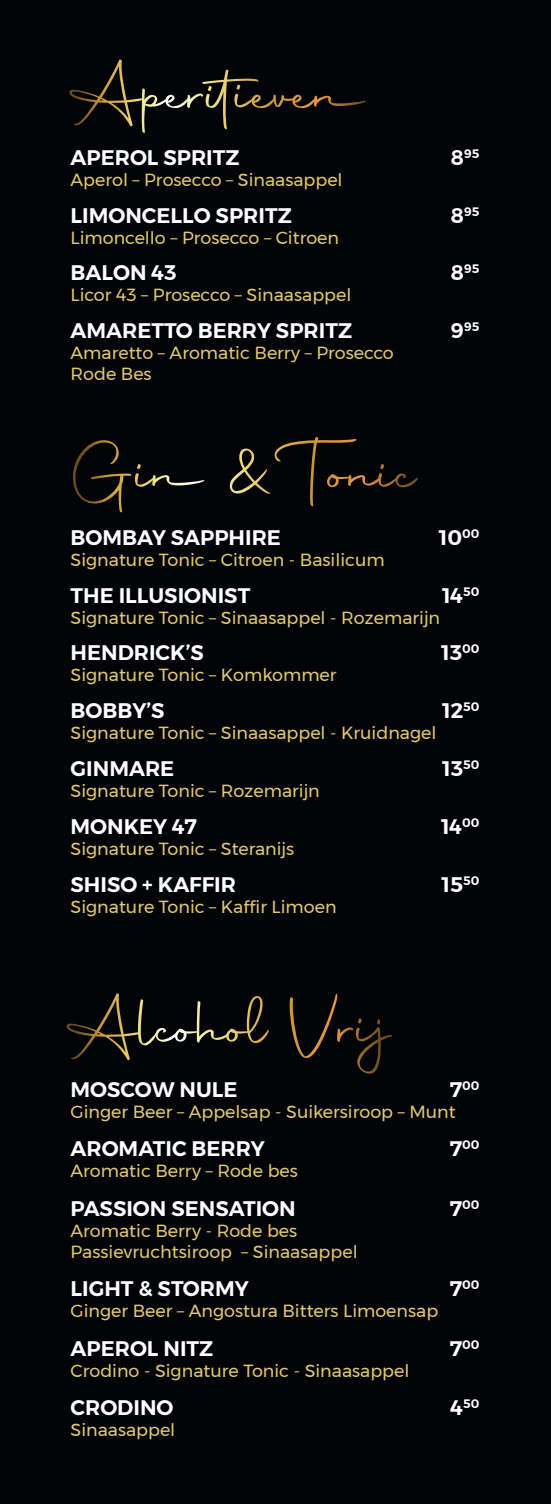
<style>
.page{position:relative;width:551px;height:1504px;background:#fff}
.page>*{position:absolute;margin:0;border:0;box-sizing:border-box;transform-origin:0 0}
.t1{font:600 21px "Montserrat";color:#fff}
.t2{font:17.5px/21px "Montserrat";color:#e3c96e}
.t3{font:600 12.25px "Montserrat";color:#fff}
.s1{font-size:21px}
</style>
<div class="page">
<div style="left:0;top:0;width:551px;height:1503px;background:#020307"></div>
<svg style="left:69px;top:59px;width:297px;height:74px"></svg>
<svg style="left:67px;top:993px;width:202px;height:67px"></svg>
<svg style="left:289px;top:993px;width:103px;height:80px"></svg>
<svg style="left:73px;top:440px;width:132px;height:72px"></svg>
<svg style="left:229px;top:437px;width:189px;height:69px"></svg>
<p class="t1" style="left:71px;top:141px;width:170px">APEROL SPRITZ</p>
<p class="t3" style="left:451px;top:144px;width:30px"><span class="s1">8</span>95</p>
<p class="t2" style="left:71px;top:169px;width:273px">Aperol – Prosecco – Sinaasappel</p>
<p class="t1" style="left:71px;top:198px;width:223px">LIMONCELLO SPRITZ</p>
<p class="t3" style="left:451px;top:202px;width:30px"><span class="s1">8</span>95</p>
<p class="t2" style="left:71px;top:227px;width:270px">Limoncello – Prosecco – Citroen</p>
<p class="t1" style="left:71px;top:256px;width:108px">BALON 43</p>
<p class="t3" style="left:451px;top:259px;width:30px"><span class="s1">8</span>95</p>
<p class="t2" style="left:71px;top:284px;width:282px">Licor 43 – Prosecco – Sinaasappel</p>
<p class="t1" style="left:71px;top:314px;width:283px">AMARETTO BERRY SPRITZ</p>
<p class="t3" style="left:451px;top:317px;width:30px"><span class="s1">9</span>95</p>
<p class="t2" style="left:71px;top:342px;width:325px">Amaretto – Aromatic Berry – Prosecco<br>Rode Bes</p>
<p class="t1" style="left:71px;top:520px;width:212px">BOMBAY SAPPHIRE</p>
<p class="t1" style="left:439px;top:520px;width:42px">10<sup>00</sup></p>
<p class="t2" style="left:71px;top:549px;width:315px">Signature Tonic – Citroen - Basilicum</p>
<p class="t1" style="left:71px;top:578px;width:181px">THE ILLUSIONIST</p>
<p class="t1" style="left:442px;top:578px;width:39px">14<sup>50</sup></p>
<p class="t2" style="left:71px;top:606px;width:371px">Signature Tonic – Sinaasappel - Rozemarijn</p>
<p class="t1" style="left:71px;top:636px;width:135px">HENDRICK’S</p>
<p class="t1" style="left:441px;top:636px;width:40px">13<sup>00</sup></p>
<p class="t2" style="left:71px;top:664px;width:267px">Signature Tonic – Komkommer</p>
<p class="t1" style="left:71px;top:694px;width:96px">BOBBY’S</p>
<p class="t1" style="left:442px;top:694px;width:39px">12<sup>50</sup></p>
<p class="t2" style="left:71px;top:722px;width:367px">Signature Tonic – Sinaasappel - Kruidnagel</p>
<p class="t1" style="left:71px;top:751px;width:105px">GINMARE</p>
<p class="t1" style="left:442px;top:751px;width:39px">13<sup>50</sup></p>
<p class="t2" style="left:71px;top:780px;width:251px">Signature Tonic – Rozemarijn</p>
<p class="t1" style="left:71px;top:809px;width:128px">MONKEY 47</p>
<p class="t1" style="left:441px;top:809px;width:40px">14<sup>00</sup></p>
<p class="t2" style="left:71px;top:837px;width:225px">Signature Tonic – Steranijs</p>
<p class="t1" style="left:71px;top:867px;width:167px">SHISO + KAFFIR</p>
<p class="t1" style="left:442px;top:867px;width:39px">15<sup>50</sup></p>
<p class="t2" style="left:71px;top:895px;width:267px">Signature Tonic – Kaffir Limoen</p>
<p class="t1" style="left:71px;top:1072px;width:168px">MOSCOW NULE</p>
<p class="t3" style="left:450px;top:1075px;width:31px"><span class="s1">7</span>00</p>
<p class="t2" style="left:71px;top:1100px;width:386px">Ginger Beer – Appelsap - Suikersiroop – Munt</p>
<p class="t1" style="left:71px;top:1131px;width:196px">AROMATIC BERRY</p>
<p class="t3" style="left:450px;top:1134px;width:31px"><span class="s1">7</span>00</p>
<p class="t2" style="left:71px;top:1160px;width:229px">Aromatic Berry – Rode bes</p>
<p class="t1" style="left:71px;top:1191px;width:227px">PASSION SENSATION</p>
<p class="t3" style="left:450px;top:1194px;width:31px"><span class="s1">7</span>00</p>
<p class="t2" style="left:71px;top:1219px;width:288px">Aromatic Berry - Rode bes<br>Passievruchtsiroop – Sinaasappel</p>
<p class="t1" style="left:71px;top:1271px;width:180px">LIGHT &amp; STORMY</p>
<p class="t3" style="left:450px;top:1274px;width:31px"><span class="s1">7</span>00</p>
<p class="t2" style="left:71px;top:1300px;width:369px">Ginger Beer – Angostura Bitters Limoensap</p>
<p class="t1" style="left:71px;top:1331px;width:144px">APEROL NITZ</p>
<p class="t3" style="left:450px;top:1334px;width:31px"><span class="s1">7</span>00</p>
<p class="t2" style="left:71px;top:1359px;width:340px">Crodino - Signature Tonic - Sinaasappel</p>
<p class="t1" style="left:71px;top:1390px;width:104px">CRODINO</p>
<p class="t3" style="left:450px;top:1393px;width:30px"><span class="s1">4</span>50</p>
<p class="t2" style="left:71px;top:1419px;width:106px">Sinaasappel</p>
</div>
